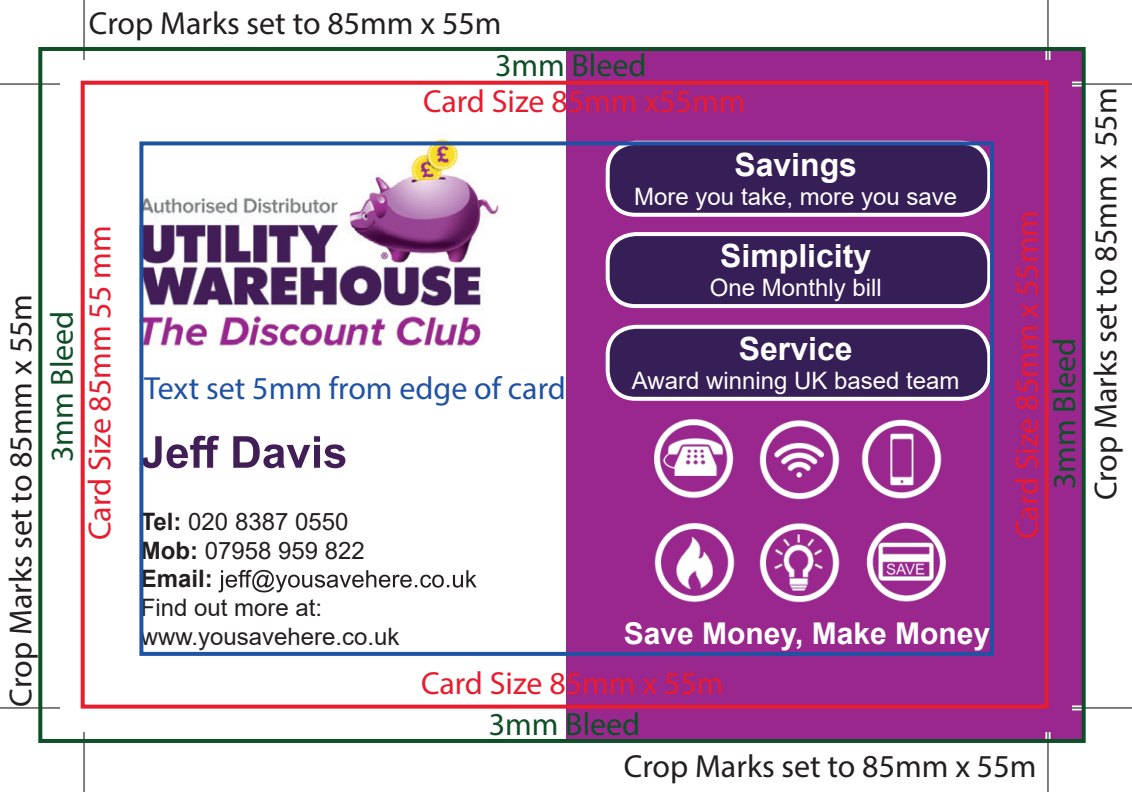
<style>
.page{position:relative;width:1132px;height:792px;background:#fff}
.page>*{position:absolute;margin:0;border:0;box-sizing:border-box;transform-origin:0 0}
.t1{font:32px "Myriad Pro";color:#231f20}
.t2{font:32px "Myriad Pro";color:#e81c2e}
.t3{font:32px "Myriad Pro";color:#0e4f27}
.t4{font:700 32px "Arial";color:#fff}
.t5{font:32px "Myriad Pro";color:#2052a4}
.t6{font:700 30px "Arial";color:#fff}
.t7{font:24px/28.8px "Arial";color:#231f20}
.t8{font:24px "Arial";color:#fff}
.s1{font-weight:700}
</style>
<div class="page">
<div style="left:568px;top:52px;width:512px;height:688px;background:#99278e"></div>
<div style="left:566px;top:50px;width:516px;height:692px;border:4px solid #99278e"></div>
<img style="left:144px;top:139px;width:355px;height:208px">
<div style="left:608px;top:143px;width:381px;height:72px;background:#361e57;border-radius:28px"></div>
<div style="left:606px;top:141px;width:385px;height:76px;border:4px solid #fff;border-radius:28px"></div>
<div style="left:608px;top:234px;width:381px;height:72px;background:#361e57;border-radius:28px"></div>
<div style="left:606px;top:232px;width:385px;height:76px;border:4px solid #fff;border-radius:28px"></div>
<div style="left:608px;top:327px;width:381px;height:72px;background:#361e57;border-radius:28px"></div>
<div style="left:606px;top:325px;width:385px;height:76px;border:4px solid #fff;border-radius:28px"></div>
<svg style="left:144px;top:435px;width:201px;height:33px"></svg>
<svg style="left:218px;top:570px;width:259px;height:22px"></svg>
<img style="left:654px;top:419px;width:292px;height:184px">
<div style="left:1072px;top:82px;width:60px;height:5px;background:#fff"></div>
<svg style="left:0;top:708px;width:60px;height:1px"></svg>
<svg style="left:1072px;top:705px;width:60px;height:5px"></svg>
<svg style="left:1045px;top:0;width:5px;height:60px"></svg>
<svg style="left:1045px;top:732px;width:5px;height:60px"></svg>
<hr style="left:0;top:83px;width:60px;height:2px;background:#000">
<hr style="left:1072px;top:83px;width:60px;height:2px;background:#000">
<hr style="left:0;top:707px;width:60px;height:1px;background:#000">
<hr style="left:1072px;top:707px;width:60px;height:1px;background:#000">
<hr style="left:83px;top:0;width:2px;height:60px;background:#000">
<hr style="left:83px;top:732px;width:2px;height:60px;background:#000">
<hr style="left:1047px;top:0;width:1px;height:60px;background:#000">
<hr style="left:1047px;top:732px;width:1px;height:60px;background:#000">
<div style="left:81px;top:81px;width:967px;height:627px;border:4px solid #e71c2d"></div>
<div style="left:38px;top:47px;width:1047px;height:696px;border:4px solid #0d5027"></div>
<div style="left:139px;top:141px;width:855px;height:515px;border:4px solid #2052a4"></div>
<p class="t1" style="left:89px;top:4px;width:414px">Crop Marks set to 85mm x 55m</p>
<p class="t3" style="left:495px;top:45px;width:153px">3mm Bleed</p>
<p class="t2" style="left:423px;top:81px;width:324px">Card Size 85mm x55mm</p>
<p class="t1" style="left:1px;top:706px;width:414px;rotate:-90deg">Crop Marks set to 85mm x 55m</p>
<p class="t3" style="left:42px;top:462px;width:153px;rotate:-90deg">3mm Bleed</p>
<p class="t2" style="left:80px;top:540px;width:316px;rotate:-90deg">Card Size 85mm 55 mm</p>
<p class="t5" style="left:144px;top:368px;width:423px">Text set 5mm from edge of card</p>
<p class="t4" style="left:734px;top:142px;width:124px">Savings</p>
<p class="t8" style="left:634px;top:180px;width:324px">More you take, more you save</p>
<p class="t4" style="left:720px;top:233px;width:153px">Simplicity</p>
<p class="t8" style="left:710px;top:271px;width:174px">One Monthly bill</p>
<p class="t4" style="left:739px;top:326px;width:115px">Service</p>
<p class="t8" style="left:632px;top:364px;width:329px">Award winning UK based team</p>
<p class="t7" style="left:141px;top:507px;width:226px"><span class="s1">Tel:</span> 020 8387 0550<br><span class="s1">Mob:</span> 07958 959 822<br><span class="s1">Email:</span></p>
<p class="t7" style="left:141px;top:593px;width:260px">Find out more at: www.yousavehere.co.uk</p>
<p class="t6" style="left:624px;top:612px;width:368px">Save Money, Make Money</p>
<p class="t2" style="left:421px;top:663px;width:304px">Card Size 85mm x 55m</p>
<p class="t3" style="left:489px;top:705px;width:153px">3mm Bleed</p>
<p class="t2" style="left:1007px;top:539px;width:331px;rotate:-90deg">Card Size 85mm x 55mm</p>
<p class="t1" style="left:624px;top:746px;width:414px">Crop Marks set to 85mm x 55m</p>
<p class="t3" style="left:1044px;top:489px;width:153px;rotate:-90deg">3mm Bleed</p>
<p class="t1" style="left:1086px;top:500px;width:414px;rotate:-90deg">Crop Marks set to 85mm x 55m</p>
</div>
